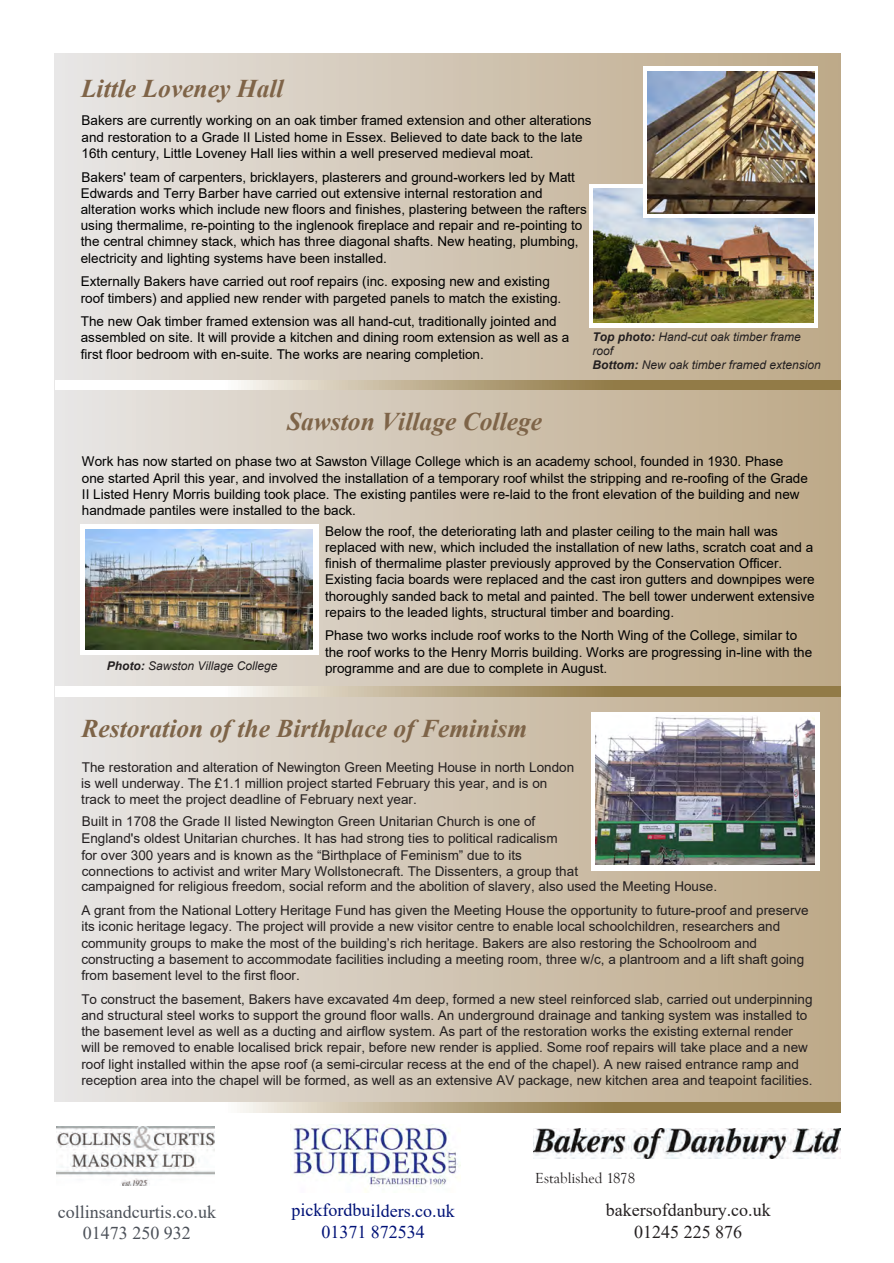
<style>
.page{position:relative;width:894px;height:1263px;background:#fff}
.page>*{position:absolute;margin:0;border:0;box-sizing:border-box;transform-origin:0 0}
.t1{font:italic 700 25.5px "Times New Roman";color:#7e6448}
.t2{font:italic 700 25.5px "Times New Roman";color:#7f6448}
.t3{font:18px/21.6px "Times New Roman";color:#4c5159;text-align:center}
.t4{font:18px/21.6px "Times New Roman";color:#001277;text-align:center}
.t5{font:18px/21.6px "Times New Roman";color:#231f20;text-align:center}
.t6{font:15px "Goudy Old Style";color:#231f20}
.t7{font:13.5px/16.2px "Arial";color:#000}
.t8{font:13.5px/16.2px "Arial";color:#231f20}
.t9{font:italic 12px/14.4px "Arial";color:#231f20}
.s1{font-weight:700}
</style>
<div class="page">
<div style="left:55px;top:54px;width:785px;height:1049px;background:linear-gradient(to right,#e7e5e3,#bda887)"></div>
<svg style="left:55px;top:380px;width:785px;height:9px"></svg>
<svg style="left:55px;top:1102px;width:785px;height:9px"></svg>
<div style="left:80px;top:524px;width:238px;height:130px;background:#fff"></div>
<svg style="left:591px;top:711px;width:228px;height:159px"></svg>
<div style="left:589px;top:184px;width:229px;height:143px;background:#fff"></div>
<img style="left:593px;top:189px;width:220px;height:134px">
<svg style="left:55px;top:686px;width:785px;height:10px"></svg>
<img style="left:86px;top:529px;width:227px;height:120px">
<img style="left:596px;top:715px;width:218px;height:149px">
<div style="left:643px;top:67px;width:175px;height:151px;background:#fff"></div>
<img style="left:647px;top:71px;width:167px;height:143px">
<img style="left:57px;top:1126px;width:157px;height:59px">
<img style="left:293px;top:1124px;width:167px;height:68px">
<img style="left:533px;top:1128px;width:307px;height:29px">
<h1 class="t2" style="left:81px;top:71px;width:204px">Little Loveney Hall</h1>
<p class="t7" style="left:82px;top:112px;width:511px">Bakers are currently working on an oak timber framed extension and other alterations and restoration to a Grade II Listed home in Essex. Believed to date back to the late<br>16th century, Little Loveney Hall lies within a well preserved medieval moat.</p>
<p class="t7" style="left:81px;top:169px;width:507px">Bakers' team of carpenters, bricklayers, plasterers and ground-workers led by Matt Edwards and Terry Barber have carried out extensive internal restoration and alteration works which include new floors and finishes, plastering between the rafters using thermalime, re-pointing to the inglenook fireplace and repair and re-pointing to the central chimney stack, which has three diagonal shafts. New heating, plumbing, electricity and lighting systems have been installed.</p>
<p class="t7" style="left:81px;top:273px;width:482px">Externally Bakers have carried out roof repairs (inc. exposing new and existing roof timbers) and applied new render with pargeted panels to match the existing.</p>
<p class="t7" style="left:81px;top:313px;width:490px">The new Oak timber framed extension was all hand-cut, traditionally jointed and assembled on site. It will provide a kitchen and dining room extension as well as a first floor bedroom with en-suite. The works are nearing completion.</p>
<p class="t9" style="left:592px;top:329px;width:230px"><span class="s1">Top photo:</span> Hand-cut oak timber frame roof<br><span class="s1">Bottom:</span> New oak timber framed extension</p>
<h1 class="t1" style="left:287px;top:404px;width:257px">Sawston Village College</h1>
<p class="t7" style="left:82px;top:453px;width:727px">Work has now started on phase two at Sawston Village College which is an academy school, founded in 1930. Phase one started April this year, and involved the installation of a temporary roof whilst the stripping and re-roofing of the Grade II Listed Henry Morris building took place. The existing pantiles were re-laid to the front elevation of the building and new handmade pantiles were installed to the back.</p>
<p class="t7" style="left:325px;top:522px;width:491px">Below the roof, the deteriorating lath and plaster ceiling to the main hall was replaced with new, which included the installation of new laths, scratch coat and a finish of thermalime plaster previously approved by the Conservation Officer.<br>Existing facia boards were replaced and the cast iron gutters and downpipes were thoroughly sanded back to metal and painted. The bell tower underwent extensive repairs to the leaded lights, structural timber and boarding.</p>
<p class="t7" style="left:325px;top:627px;width:489px">Phase two works include roof works to the North Wing of the College, similar to the roof works to the Henry Morris building. Works are progressing in-line with the</p>
<p class="t9" style="left:107px;top:658px;width:172px"><span class="s1">Photo:</span> Sawston Village College</p>
<p class="t7" style="left:325px;top:659px;width:284px">programme and are due to complete in August.</p>
<h1 class="t1" style="left:81px;top:710px;width:447px">Restoration of the Birthplace of Feminism</h1>
<p class="t8" style="left:81px;top:758px;width:494px">The restoration and alteration of Newington Green Meeting House in north London is well underway. The £1.1 million project started February this year, and is on track to meet the project deadline of February next year.</p>
<p class="t8" style="left:81px;top:813px;width:498px;line-height:16.6px">Built in 1708 the Grade II listed Newington Green Unitarian Church is one of England's oldest Unitarian churches. It has had strong ties to political radicalism<br>for over 300 years and is known as the “Birthplace of Feminism” due to its connections to activist and writer Mary Wollstonecraft. The Dissenters, a group that</p>
<p class="t8" style="left:81px;top:874px;width:729px;line-height:23.7px">campaigned for religious freedom, social reform and the abolition of slavery, also used the Meeting House.<br>A grant from the National Lottery Heritage Fund has given the Meeting House the opportunity to future-proof and preserve</p>
<p class="t8" style="left:81px;top:918px;width:724px">its iconic heritage legacy. The project will provide a new visitor centre to enable local schoolchildren, researchers and community groups to make the most of the building’s rich heritage. Bakers are also restoring the Schoolroom and constructing a basement to accommodate facilities including a meeting room, three w/c, a plantroom and a lift shaft going from basement level to the first floor.</p>
<p class="t8" style="left:81px;top:990px;width:732px">To construct the basement, Bakers have excavated 4m deep, formed a new steel reinforced slab, carried out underpinning and structural steel works to support the ground floor walls. An underground drainage and tanking system was installed to the basement level as well as a ducting and airflow system. As part of the restoration works the existing external render will be removed to enable localised brick repair, before new render is applied. Some roof repairs will take place and a new roof light installed within the apse roof (a semi-circular recess at the end of the chapel). A new raised entrance ramp and reception area into the chapel will be formed, as well as an extensive AV package, new kitchen area and teapoint facilities.</p>
<h2 class="t3" style="left:58px;top:1199px;width:159px">collinsandcurtis.co.uk<br>01473 250 932</h2>
<h2 class="t4" style="left:292px;top:1198px;width:164px">pickfordbuilders.co.uk<br>01371 872534</h2>
<p class="t6" style="left:535px;top:1169px;width:101px">Established 1878</p>
<h2 class="t5" style="left:606px;top:1198px;width:166px">bakersofdanbury.co.uk<br>01245 225 876</h2>
</div>
